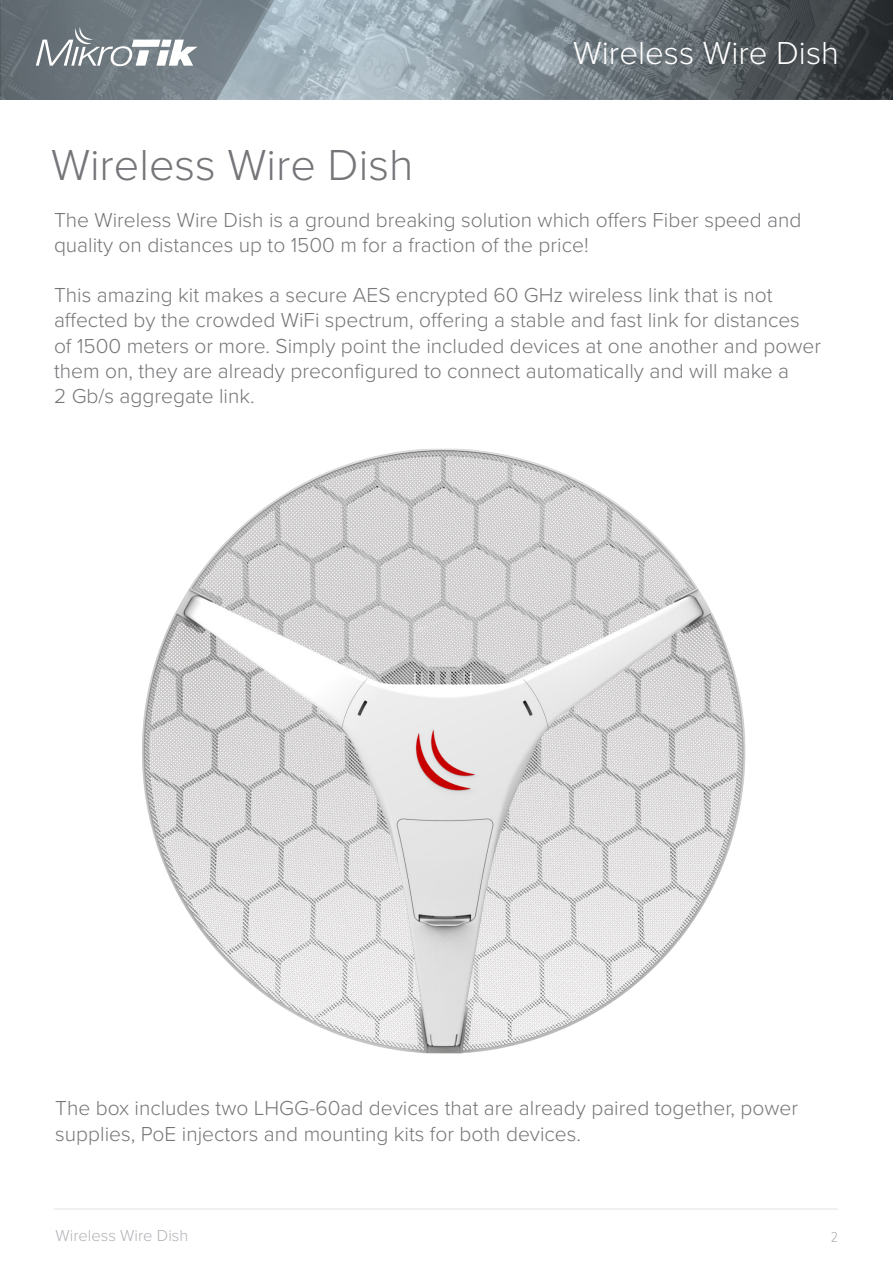
<style>
.page{position:relative;width:893px;height:1263px;background:#fff}
.page>*{position:absolute;margin:0;border:0;box-sizing:border-box;transform-origin:0 0}
.t1{font:300 45px "Proxima Nova";color:#757679}
.t2{font:300 33px "Proxima Nova";color:#fff}
.Teksts{font:300 21px/25.2px "Proxima Nova";color:#757679}
.t3{font:300 16.5px "Proxima Nova";color:#b2b3b7}
.t4{font:300 15px "Proxima Nova Cond";color:#b2b3b7}
</style>
<div class="page">
<img style="left:0;top:0;width:893px;height:100px">
<svg style="left:36px;top:27px;width:162px;height:39px"></svg>
<hr style="left:54px;top:1209px;width:784px;height:1px;background:#e1e2e4">
<img style="left:142px;top:448px;width:604px;height:606px">
<p class="t2" style="left:573px;top:28px;width:267px">Wireless Wire Dish</p>
<p class="t1" style="left:51px;top:132px;width:364px">Wireless Wire Dish</p>
<p class="Teksts" style="left:54px;top:206px;width:749px">The Wireless Wire Dish is a ground breaking solution which offers Fiber speed and quality on distances up to 1500 m for a fraction of the price!</p>
<p class="Teksts" style="left:54px;top:281px;width:769px">This amazing kit makes a secure AES encrypted 60 GHz wireless link that is not affected by the crowded WiFi spectrum, offering a stable and fast link for distances of 1500 meters or more. Simply point the included devices at one another and power them on, they are already preconfigured to connect automatically and will make a<br>2 Gb/s aggregate link.</p>
<p class="Teksts" style="left:55px;top:1095px;width:744px">The box includes two LHGG-60ad devices that are already paired together, power supplies, PoE injectors and mounting kits for both devices.</p>
<p class="t3" style="left:56px;top:1223px;width:134px">Wireless Wire Dish</p>
<p class="t4" style="left:831px;top:1226px;width:9px">2</p>
</div>
